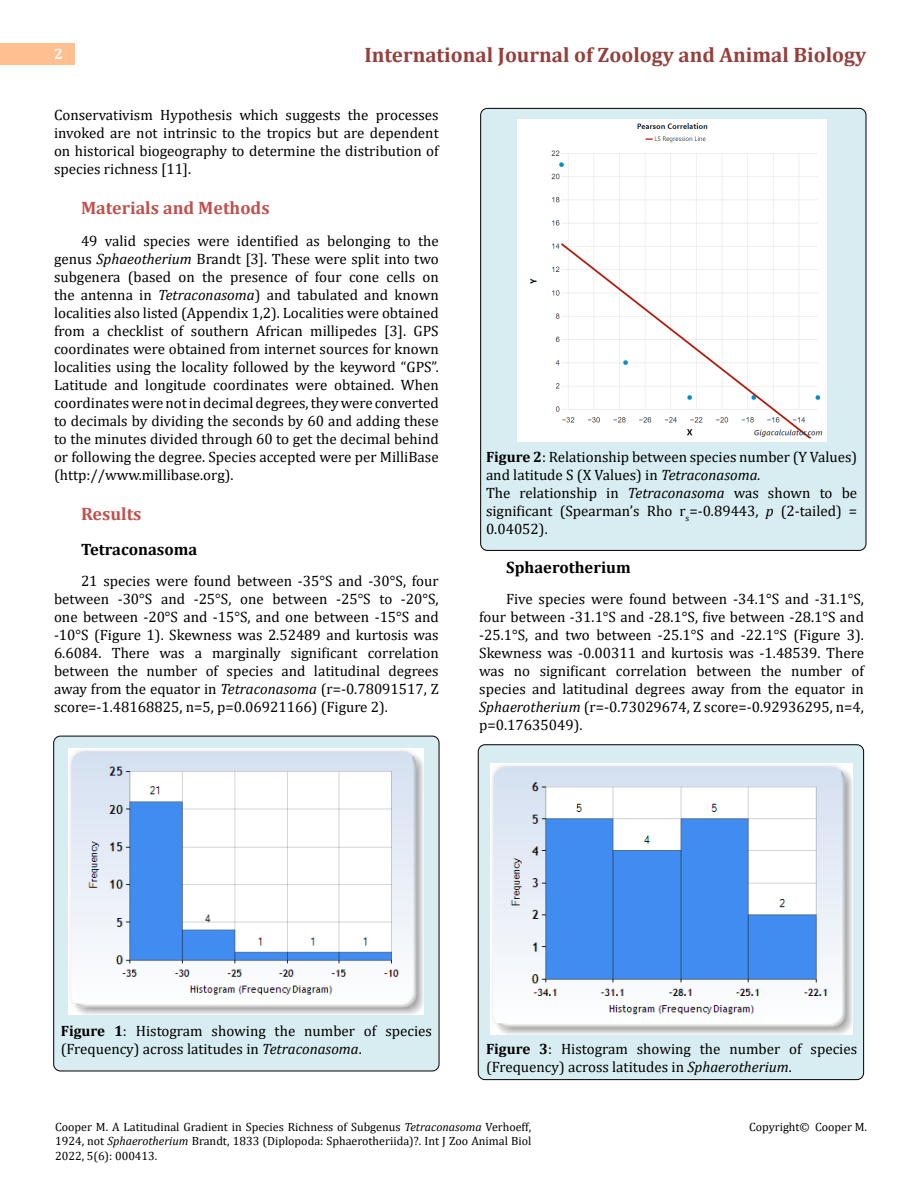
<style>
.page{position:relative;width:918px;height:1188px;background:#fff}
.page>*{position:absolute;margin:0;border:0;box-sizing:border-box;transform-origin:0 0}
.t1{font:700 21px "Cambria";color:#953f3c}
.t2{font:700 18px "Cambria";color:#c0504d}
.t3{font:700 16.5px "Cambria";color:#000}
.t4{font:15px/18px "Cambria";color:#000;text-align:justify}
.t5{font:700 15px "Cambria";color:#fff}
.t6{font:12px/14.4px "Cambria";color:#000;text-align:justify}
.s1{font-style:italic}
.s2{font-weight:700}
</style>
<div class="page">
<div style="left:0;top:43px;width:75px;height:21px;background:#ffbf91"></div>
<div style="left:478px;top:745px;width:386px;height:335px;background:#d8edf2;border-radius:7px"></div>
<div style="left:478px;top:744px;width:386px;height:336px;border:1px solid #000;border-radius:7px"></div>
<div style="left:481px;top:108px;width:385px;height:442px;background:#d8edf2;border-radius:7px"></div>
<div style="left:54px;top:736px;width:385px;height:335px;background:#d8edf2;border-radius:7px"></div>
<div style="left:53px;top:736px;width:386px;height:335px;border:1px solid #000;border-radius:7px"></div>
<img style="left:69px;top:748px;width:355px;height:266px">
<img style="left:517px;top:120px;width:309px;height:322px">
<img style="left:490px;top:763px;width:363px;height:271px">
<p class="t5" style="left:54px;top:44px;width:10px">2</p>
<h1 class="t1" style="left:364px;top:40px;width:503px">International Journal of Zoology and Animal Biology</h1>
<p class="t4" style="left:54px;top:105px;width:386px">Conservativism Hypothesis which suggests the processes invoked are not intrinsic to the tropics but are dependent on historical biogeography to determine the distribution of species richness [11].</p>
<p class="t2" style="left:81px;top:195px;width:190px">Materials and Methods</p>
<p class="t4" style="left:54px;top:231px;width:386px;text-indent:27px">49 valid species were identified as belonging to the genus <span class="s1">Sphaeotherium</span> Brandt [3]. These were split into two subgenera (based on the presence of four cone cells on the antenna in <span class="s1">Tetraconasoma</span>) and tabulated and known localities also listed (Appendix 1,2). Localities were obtained from a checklist of southern African millipedes [3]. GPS coordinates were obtained from internet sources for known localities using the locality followed by the keyword “GPS”.<br>Latitude and longitude coordinates were obtained. When coordinates were not in decimal degrees, they were converted to decimals by dividing the seconds by 60 and adding these to the minutes divided through 60 to get the decimal behind or following the degree. Species accepted were per MilliBase (http://www.millibase.org).</p>
<p class="t2" style="left:81px;top:501px;width:62px">Results</p>
<p class="t3" style="left:81px;top:537px;width:118px">Tetraconasoma</p>
<p class="t4" style="left:54px;top:572px;width:386px;text-indent:27px">21 species were found between -35°S and -30°S, four between -30°S and -25°S, one between -25°S to -20°S, one between -20°S and -15°S, and one between -15°S and -10°S (Figure 1). Skewness was 2.52489 and kurtosis was 6.6084. There was a marginally significant correlation between the number of species and latitudinal degrees away from the equator in <span class="s1">Tetraconasoma</span> (r=-0.78091517, Z score=-1.48168825, n=5, p=0.06921166) (Figure 2).</p>
<p class="t4" style="left:486px;top:447px;width:373px;text-align:left"><span class="s2">Figure 2</span>: Relationship between species number (Y Values) and latitude S (X Values) in <span class="s1">Tetraconasoma.<br></span>The relationship in <span class="s1">Tetraconasoma</span> was shown to be significant (Spearman’s Rho r<sub>s</sub>=-0.89443, <span class="s1">p</span> (2-tailed) = 0.04052).</p>
<p class="t3" style="left:506px;top:555px;width:126px">Sphaerotherium</p>
<p class="t4" style="left:479px;top:590px;width:386px;text-indent:27px">Five species were found between -34.1°S and -31.1°S, four between -31.1°S and -28.1°S, five between -28.1°S and -25.1°S, and two between -25.1°S and -22.1°S (Figure 3).<br>Skewness was -0.00311 and kurtosis was -1.48539. There was no significant correlation between the number of species and latitudinal degrees away from the equator in <span class="s1">Sphaerotherium</span> (r=-0.73029674, Z score=-0.92936295, n=4, p=0.17635049).</p>
<p class="t4" style="left:61px;top:1022px;width:373px"><span class="s2">Figure 1</span>: Histogram showing the number of species (Frequency) across latitudes in <span class="s1">Tetraconasoma</span>.</p>
<p class="t4" style="left:486px;top:1040px;width:373px"><span class="s2">Figure 3</span>: Histogram showing the number of species (Frequency) across latitudes in <span class="s1">Sphaerotherium</span>.</p>
<p class="t6" style="left:55px;top:1120px;width:478px">Cooper M. A Latitudinal Gradient in Species Richness of Subgenus <span class="s1">Tetraconasoma</span> Verhoeff, 1924, not <span class="s1">Sphaerotherium</span> Brandt, 1833 (Diplopoda: Sphaerotheriida)?. Int J Zoo Animal Biol 2022, 5(6): 000413.</p>
<p class="t6" style="left:749px;top:1120px;width:119px">Copyright© Cooper M.</p>
</div>
